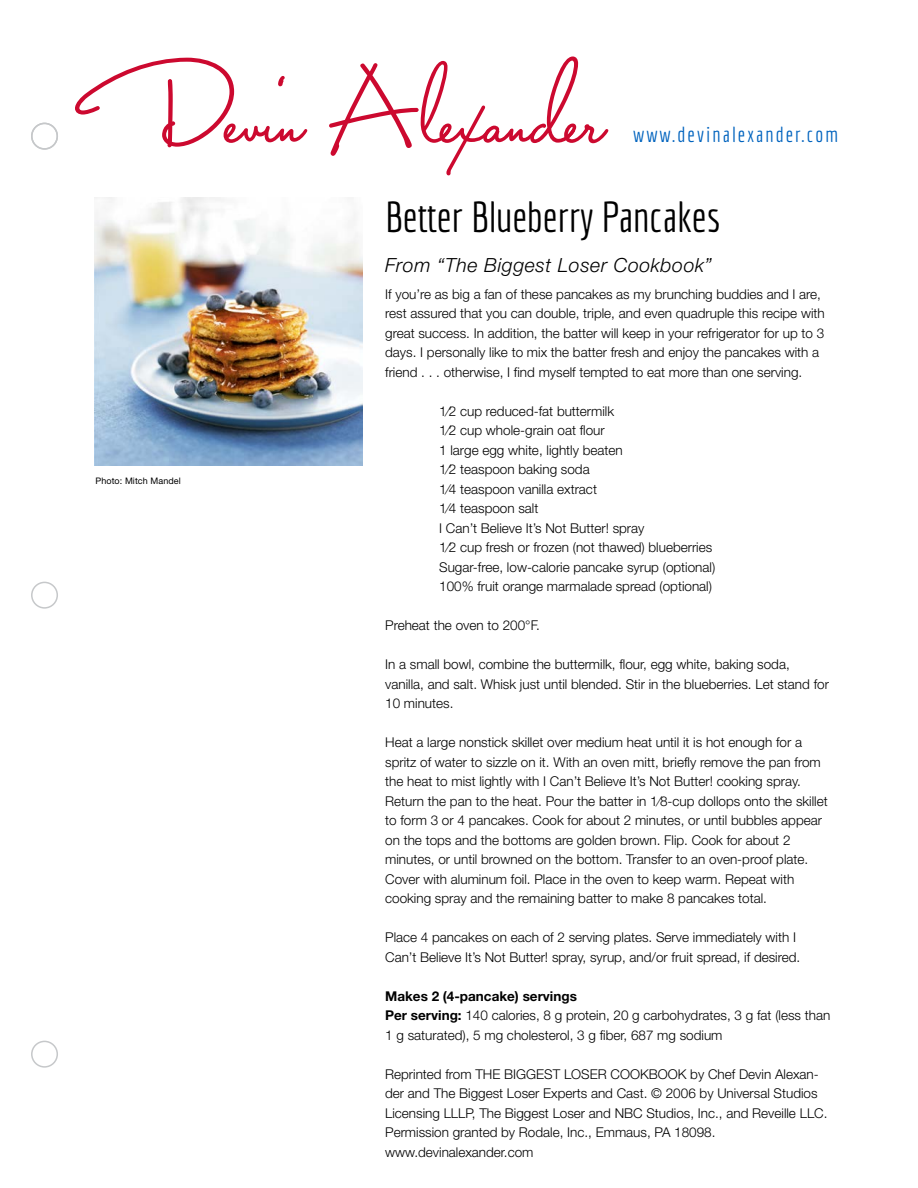
<style>
.page{position:relative;width:918px;height:1188px;background:#fff}
.page>*{position:absolute;margin:0;border:0;box-sizing:border-box;transform-origin:0 0}
.t1{font:90px "Capistrano BF";color:#cc092f}
.t2{font:42px "Economica";color:#000}
.t3{font:21px "Economica";letter-spacing:.1em;color:#0063be}
.t4{font:italic 300 19.5px "Helvetica Neue";letter-spacing:.03em;color:#000}
.t5{font:300 13.5px/19.5px "Helvetica Neue";color:#000}
.t6{font:9px "Helvetica Neue";letter-spacing:.01em;color:#000}
.s1{font-weight:700}
</style>
<div class="page">
<div style="left:31px;top:123px;width:27px;height:27px;border:2px solid #c6c8ca;border-radius:50%"></div>
<div style="left:31px;top:582px;width:27px;height:27px;border:2px solid #c6c8ca;border-radius:50%"></div>
<div style="left:31px;top:1041px;width:27px;height:27px;border:2px solid #c6c8ca;border-radius:50%"></div>
<img style="left:94px;top:197px;width:269px;height:269px">
<h1 class="t1" style="left:79px;top:57px;width:518px">Devin Alexander</h1>
<h3 class="t3" style="left:633px;top:123px;width:207px">www.devinalexander.com</h3>
<h2 class="t2" style="left:385px;top:193px;width:337px">Better Blueberry Pancakes</h2>
<p class="t6" style="left:95px;top:475px;width:87px">Photo: Mitch Mandel</p>
<h3 class="t4" style="left:385px;top:254px;width:328px">From “The Biggest Loser Cookbook”</h3>
<p class="t5" style="left:385px;top:284px;width:441px">If you’re as big a fan of these pancakes as my brunching buddies and I are, rest assured that you can double, triple, and even quadruple this recipe with great success. In addition, the batter will keep in your refrigerator for up to 3 days. I personally like to mix the batter fresh and enjoy the pancakes with a friend . . . otherwise, I find myself tempted to eat more than one serving.</p>
<p class="t5" style="left:439px;top:401px;width:278px">1⁄2 cup reduced-fat buttermilk<br>1⁄2 cup whole-grain oat flour<br>1 large egg white, lightly beaten<br>1⁄2 teaspoon baking soda<br>1⁄4 teaspoon vanilla extract<br>1⁄4 teaspoon salt<br>I Can’t Believe It’s Not Butter! spray<br>1⁄2 cup fresh or frozen (not thawed) blueberries Sugar-free, low-calorie pancake syrup (optional)<br>100% fruit orange marmalade spread (optional)</p>
<p class="t5" style="left:385px;top:615px;width:156px">Preheat the oven to 200°F.</p>
<p class="t5" style="left:385px;top:654px;width:445px">In a small bowl, combine the buttermilk, flour, egg white, baking soda, vanilla, and salt. Whisk just until blended. Stir in the blueberries. Let stand for<br>10 minutes.</p>
<p class="t5" style="left:385px;top:732px;width:444px">Heat a large nonstick skillet over medium heat until it is hot enough for a spritz of water to sizzle on it. With an oven mitt, briefly remove the pan from the heat to mist lightly with I Can’t Believe It’s Not Butter! cooking spray.<br>Return the pan to the heat. Pour the batter in 1⁄8-cup dollops onto the skillet to form 3 or 4 pancakes. Cook for about 2 minutes, or until bubbles appear on the tops and the bottoms are golden brown. Flip. Cook for about 2 minutes, or until browned on the bottom. Transfer to an oven-proof plate.<br>Cover with aluminum foil. Place in the oven to keep warm. Repeat with cooking spray and the remaining batter to make 8 pancakes total.</p>
<p class="t5" style="left:385px;top:927px;width:417px">Place 4 pancakes on each of 2 serving plates. Serve immediately with I<br>Can’t Believe It’s Not Butter! spray, syrup, and/or fruit spread, if desired.</p>
<p class="t5" style="left:385px;top:986px;width:447px"><span class="s1">Makes 2 (4-pancake) servings<br>Per serving:</span> 140 calories, 8 g protein, 20 g carbohydrates, 3 g fat (less than<br>1 g saturated), 5 mg cholesterol, 3 g fiber, 687 mg sodium</p>
<p class="t5" style="left:385px;top:1064px;width:444px">Reprinted from THE BIGGEST LOSER COOKBOOK by Chef Devin Alexan&shy;der and The Biggest Loser Experts and Cast. © 2006 by Universal Studios Licensing LLLP, The Biggest Loser and NBC Studios, Inc., and Reveille LLC.<br>Permission granted by Rodale, Inc., Emmaus, PA 18098. www.devinalexander.com</p>
</div>
